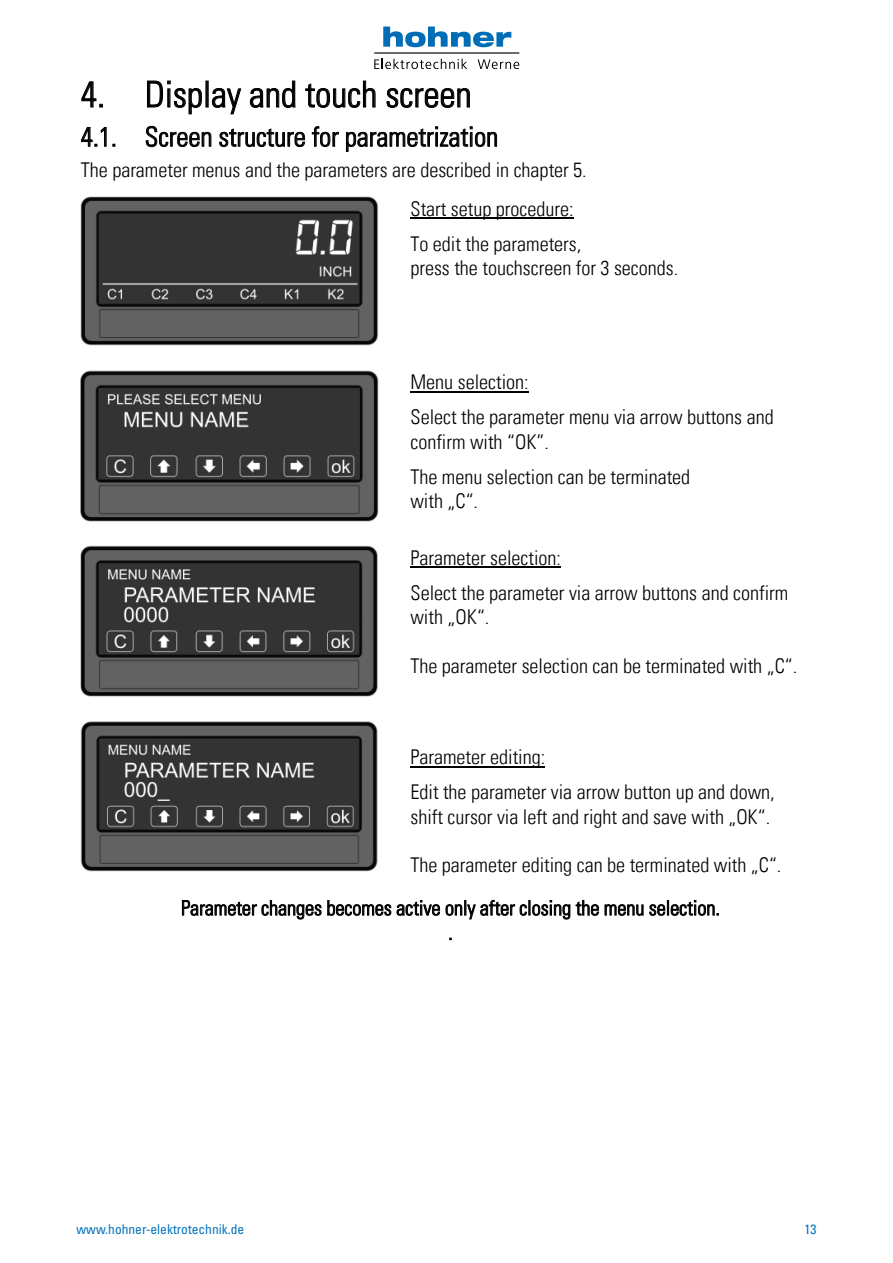
<style>
.page{position:relative;width:893px;height:1263px;background:#fff}
.page>*{position:absolute;margin:0;border:0;box-sizing:border-box;transform-origin:0 0}
.t1{font:36px "Univers LT47 Condensed Lt";color:#000}
.t2{font:27px "Univers LT47 Condensed Lt";color:#000}
.t3{font:20.4px/35.2px "Univers LT47 Condensed Lt";color:#000}
.t4{font:condensed 13.5px "Univers";color:#0074be}
</style>
<div class="page">
<svg style="left:383px;top:27px;width:128px;height:20px"></svg>
<svg style="left:374px;top:59px;width:93px;height:10px"></svg>
<svg style="left:478px;top:59px;width:41px;height:10px"></svg>
<hr style="left:374px;top:52px;width:145px;height:2px;background:#000">
<svg style="left:81px;top:81px;width:22px;height:27px"></svg>
<svg style="left:147px;top:80px;width:55px;height:35px"></svg>
<svg style="left:211px;top:88px;width:31px;height:27px"></svg>
<svg style="left:249px;top:80px;width:47px;height:28px"></svg>
<svg style="left:305px;top:80px;width:71px;height:28px"></svg>
<svg style="left:386px;top:88px;width:84px;height:20px"></svg>
<svg style="left:81px;top:126px;width:26px;height:21px"></svg>
<svg style="left:146px;top:126px;width:66px;height:21px"></svg>
<svg style="left:219px;top:128px;width:86px;height:19px"></svg>
<svg style="left:312px;top:126px;width:27px;height:21px"></svg>
<svg style="left:346px;top:126px;width:151px;height:26px"></svg>
<img style="left:81px;top:196px;width:297px;height:150px">
<hr style="left:410px;top:218px;width:164px;height:1px;background:#000">
<img style="left:81px;top:370px;width:298px;height:151px">
<hr style="left:410px;top:391px;width:119px;height:1px;background:#000">
<img style="left:81px;top:545px;width:297px;height:151px">
<hr style="left:410px;top:567px;width:151px;height:1px;background:#000">
<img style="left:81px;top:721px;width:297px;height:150px">
<hr style="left:410px;top:766px;width:135px;height:1px;background:#000">
<svg style="left:182px;top:900px;width:209px;height:20px"></svg>
<svg style="left:397px;top:900px;width:173px;height:20px"></svg>
<svg style="left:576px;top:900px;width:23px;height:16px"></svg>
<svg style="left:605px;top:904px;width:38px;height:12px"></svg>
<svg style="left:649px;top:900px;width:70px;height:16px"></svg>
<h1 class="t1" style="left:81px;top:73px;width:392px">4. Display and touch screen</h1>
<h2 class="t2" style="left:81px;top:121px;width:419px">4.1. Screen structure for parametrization</h2>
<p class="t3" style="left:410px;top:150px;width:178px;line-height:38.7px;text-indent:-330px">The parameter menus and the parameters are described in chapter 5.<br>Start setup procedure:</p>
<p class="t3" style="left:410px;top:232px;width:269px;line-height:24.3px">To edit the parameters,<br>press the touchscreen for 3 seconds.</p>
<p class="t3" style="left:410px;top:364px;width:365px">Menu selection:<br>Select the parameter menu via arrow buttons and</p>
<p class="t3" style="left:410px;top:424px;width:281px">confirm with “OK”.<br>The menu selection can be terminated</p>
<p class="t3" style="left:410px;top:483px;width:69px">with „C“.</p>
<p class="t3" style="left:410px;top:540px;width:379px">Parameter selection:<br>Select the parameter via arrow buttons and confirm</p>
<p class="t3" style="left:410px;top:600px;width:80px">with „OK“.</p>
<p class="t3" style="left:410px;top:648px;width:388px">The parameter selection can be terminated with „C“.</p>
<p class="t3" style="left:410px;top:739px;width:366px">Parameter editing:<br>Edit the parameter via arrow button up and down,</p>
<p class="t3" style="left:410px;top:799px;width:361px">shift cursor via left and right and save with „OK“.</p>
<p class="t3" style="left:181px;top:844px;width:602px;line-height:42.6px;text-indent:229px">The parameter editing can be terminated with „C“.<br>Parameter changes becomes active only after closing the menu selection.</p>
<p class="t3" style="left:448px;top:915px;width:6px">.</p>
<p class="t4" style="left:77px;top:1221px;width:169px">www.hohner-elektrotechnik.de</p>
<p class="t4" style="left:804px;top:1221px;width:13px">13</p>
</div>
